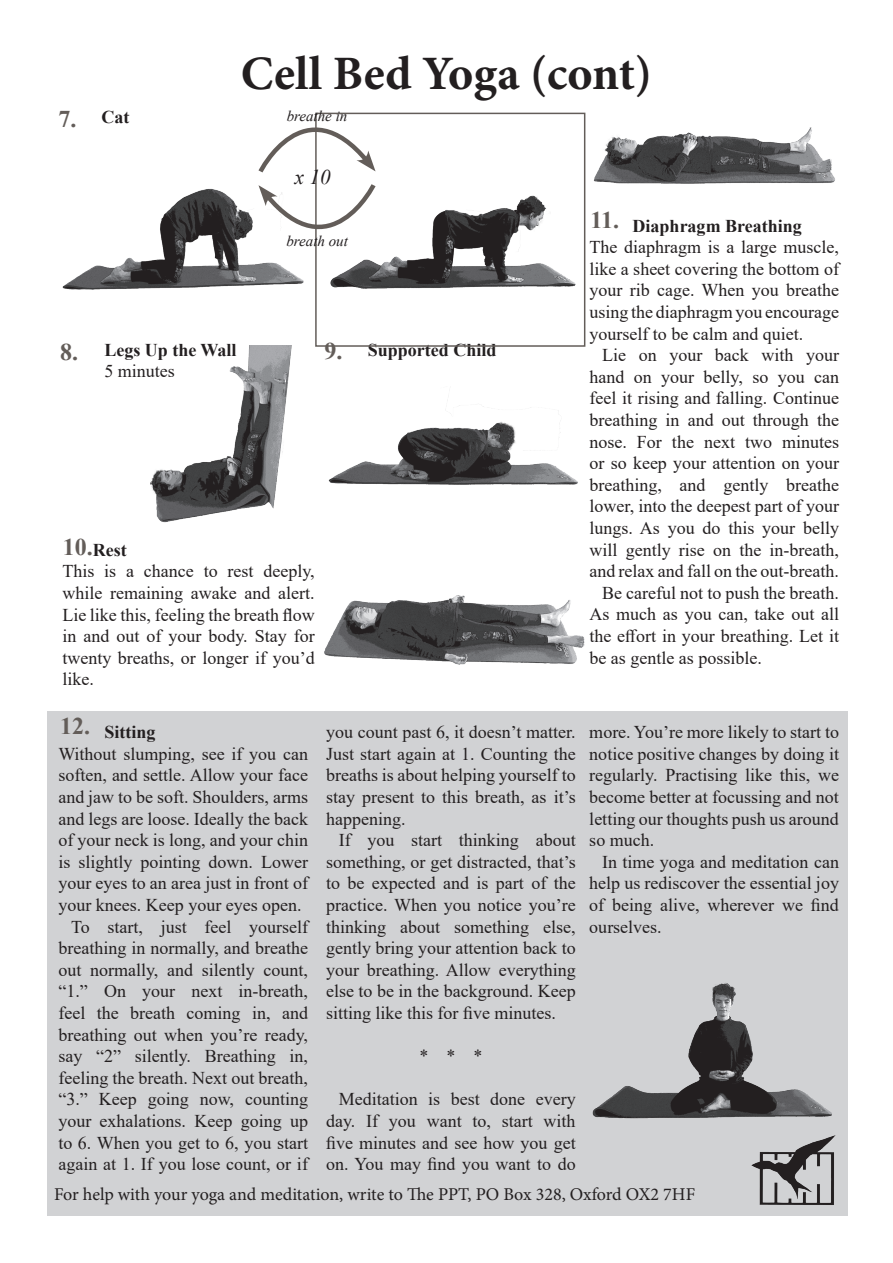
<style>
.page{position:relative;width:893px;height:1263px;background:#fff}
.page>*{position:absolute;margin:0;border:0;box-sizing:border-box;transform-origin:0 0}
.t1{font:700 48px "Minion Pro";letter-spacing:.005em;color:#231f20}
.t2{font:700 24px "Times New Roman";color:#635d59}
.t3{font:italic 21px "Times New Roman";color:#231f20}
.t4{font:18px/21.6px "Times New Roman";color:#231f20;text-align:justify}
.t5{font:18px "Minion Pro";letter-spacing:-.005em;color:#231f20}
.t6{font:700 18px "Times New Roman";color:#231f20}
.t7{font:italic 15px "Times New Roman";color:#231f20}
</style>
<div class="page">
<div style="left:47px;top:711px;width:801px;height:505px;background:#d1d2d4"></div>
<img style="left:751px;top:1157px;width:83px;height:48px">
<img style="left:62px;top:188px;width:242px;height:102px">
<img style="left:330px;top:195px;width:246px;height:94px">
<div style="left:315px;top:113px;width:270px;height:234px;border:2px solid #635d59"></div>
<img style="left:151px;top:345px;width:141px;height:178px">
<img style="left:324px;top:604px;width:261px;height:61px">
<img style="left:328px;top:400px;width:250px;height:204px">
<img style="left:594px;top:127px;width:241px;height:57px">
<img style="left:592px;top:983px;width:244px;height:174px">
<svg style="left:256px;top:112px;width:122px;height:160px"></svg>
<p class="t2" style="left:59px;top:102px;width:19px">7.</p>
<p class="t6" style="left:102px;top:104px;width:29px">Cat</p>
<p class="t1" style="left:241px;top:40px;width:413px">Cell Bed Yoga (cont)</p>
<p class="t7" style="left:287px;top:106px;width:62px">breathe in</p>
<p class="t3" style="left:295px;top:163px;width:37px">x 10</p>
<p class="t7" style="left:286px;top:231px;width:63px">breath out</p>
<p class="t2" style="left:60px;top:334px;width:19px">8.</p>
<p class="t2" style="left:324px;top:333px;width:19px">9.</p>
<p class="t6" style="left:368px;top:336px;width:130px">Supported Child</p>
<p class="t6" style="left:104px;top:337px;width:134px">Legs Up the Wall</p>
<p class="t4" style="left:104px;top:360px;width:72px">5 minutes</p>
<p class="t2" style="left:63px;top:530px;width:31px">10.</p>
<p class="t6" style="left:93px;top:537px;width:35px">Rest</p>
<p class="t4" style="left:62px;top:560px;width:254px">This is a chance to rest deeply, while remaining awake and alert.<br>Lie like this, feeling the breath flow in and out of your body. Stay for twenty breaths, or longer if you’d like.</p>
<p class="t2" style="left:60px;top:709px;width:31px">12.</p>
<p class="t6" style="left:104px;top:719px;width:53px">Sitting</p>
<p class="t4" style="left:58px;top:742px;width:251px">Without slumping, see if you can soften, and settle. Allow your face and jaw to be soft. Shoulders, arms and legs are loose. Ideally the back of your neck is long, and your chin is slightly pointing down. Lower your eyes to an area just in front of your knees. Keep your eyes open.</p>
<p class="t4" style="left:58px;top:915px;width:251px;text-indent:13px">To start, just feel yourself breathing in normally, and breathe out normally, and silently count, “1.” On your next in-breath, feel the breath coming in, and breathing out when you’re ready, say “2” silently. Breathing in, feeling the breath. Next out breath, “3.” Keep going now, counting your exhalations. Keep going up to 6. When you get to 6, you start again at 1. If you lose count, or if</p>
<p class="t4" style="left:326px;top:721px;width:251px">you count past 6, it doesn’t matter.<br>Just start again at 1. Counting the breaths is about helping yourself to stay present to this breath, as it’s happening.</p>
<p class="t4" style="left:326px;top:829px;width:251px;text-indent:13px">If you start thinking about something, or get distracted, that’s to be expected and is part of the practice. When you notice you’re thinking about something else, gently bring your attention back to your breathing. Allow everything else to be in the background. Keep sitting like this for five minutes.</p>
<p class="t4" style="left:419px;top:1045px;width:64px">* * *</p>
<p class="t4" style="left:326px;top:1088px;width:251px;text-indent:13px">Meditation is best done every day. If you want to, start with five minutes and see how you get on. You may find you want to do</p>
<p class="t2" style="left:590px;top:203px;width:30px">11.</p>
<p class="t6" style="left:633px;top:213px;width:171px">Diaphragm Breathing</p>
<p class="t4" style="left:589px;top:236px;width:251px">The diaphragm is a large muscle, like a sheet covering the bottom of your rib cage. When you breathe using the diaphragm you encourage yourself to be calm and quiet.</p>
<p class="t4" style="left:589px;top:344px;width:251px;text-indent:13px">Lie on your back with your hand on your belly, so you can feel it rising and falling. Continue breathing in and out through the nose. For the next two minutes or so keep your attention on your breathing, and gently breathe lower, into the deepest part of your lungs. As you do this your belly will gently rise on the in-breath, and relax and fall on the out-breath.</p>
<p class="t4" style="left:589px;top:581px;width:251px;text-indent:13px">Be careful not to push the breath.<br>As much as you can, take out all the effort in your breathing. Let it be as gentle as possible.</p>
<p class="t4" style="left:589px;top:721px;width:251px">more. You’re more likely to start to notice positive changes by doing it regularly. Practising like this, we become better at focussing and not letting our thoughts push us around so much.</p>
<p class="t4" style="left:589px;top:850px;width:251px;text-indent:13px">In time yoga and meditation can help us rediscover the essential joy of being alive, wherever we find ourselves.</p>
<p class="t5" style="left:54px;top:1182px;width:643px">For help with your yoga and meditation, write to The PPT, PO Box 328, Oxford OX2 7HF</p>
</div>
